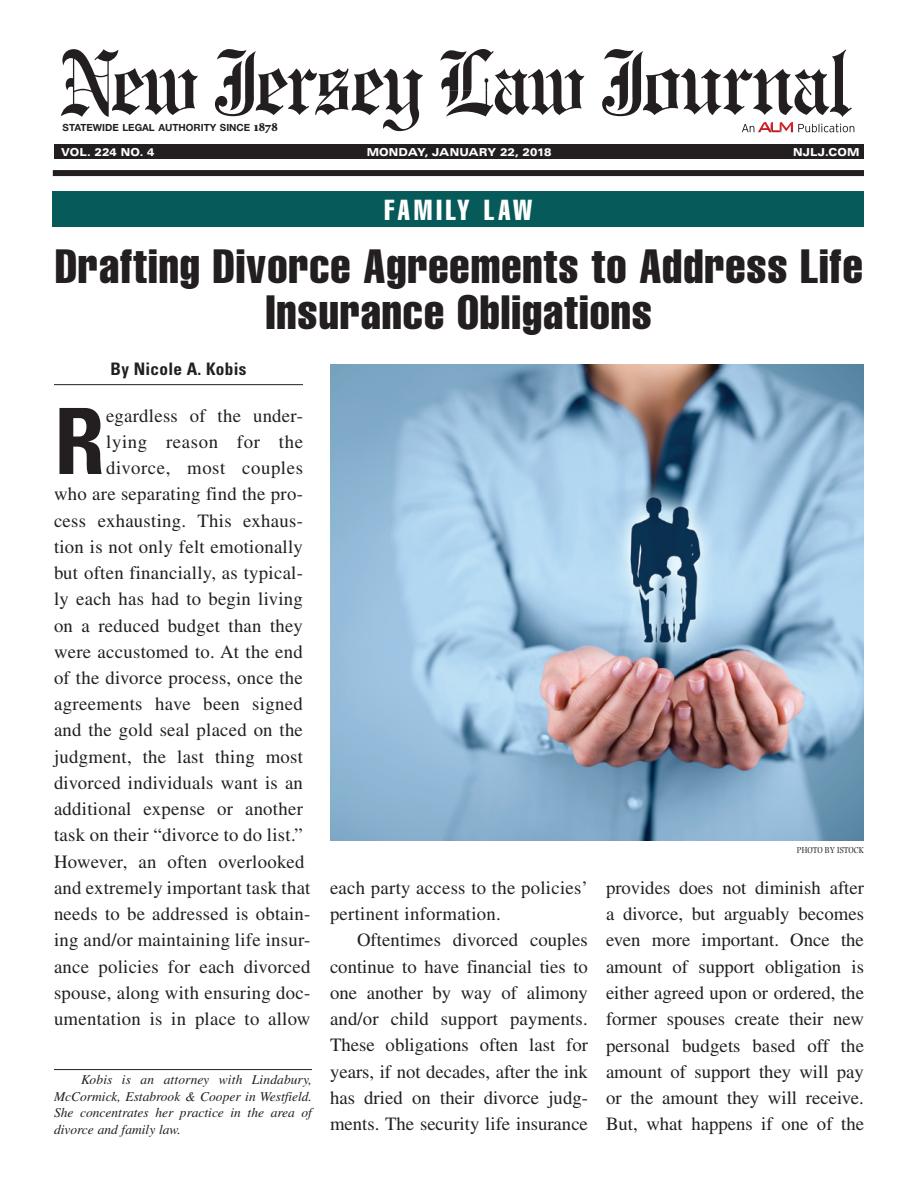
<style>
.page{position:relative;width:918px;height:1188px;background:#fff}
.page>*{position:absolute;margin:0;border:0;box-sizing:border-box;transform-origin:0 0}
.t1{font:700 condensed 91.5px "Univers LT Std";color:#231f20}
.t2{font:47.25px/46.5px "Helvetica LT Std Comp";letter-spacing:.02em;color:#231f20;text-align:center}
.t3{font:28.5px "Helvetica LT Std Comp";letter-spacing:.15em;color:#fff;scale:.95 1}
.t4{font:18.75px/26.2px "Times LT Std";letter-spacing:.015em;color:#231f20;text-align:justify}
.t5{font:18.75px "Times LT Std";letter-spacing:.035em;color:#231f20}
.t6{font:700 condensed 17.25px "Univers LT Std";letter-spacing:.015em;color:#231f20}
.t7{font:italic 13.5px/16.5px "Times LT Std";color:#231f20;text-align:justify}
.t8{font:900 expanded 10.95px "Univers LT Std";letter-spacing:-.015em;color:#fff;scale:.9 1}
.t9{font:900 expanded 10.95px "Univers LT Std";letter-spacing:.01em;color:#fff;scale:.9 1}
.t10{font:700 9.9px "Helvetica Neue LT Std";color:#231f20}
.t11{font:9px "Photina MT Std";letter-spacing:.01em;color:#231f20;scale:.9 1}
.s1{font-family:"Minion Std";font-weight:900;font-size:13.2px}
</style>
<div class="page">
<div style="left:53px;top:170px;width:811px;height:6px;background:#231f20"></div>
<div style="left:54px;top:144px;width:810px;height:15px;background:#231f20"></div>
<svg style="left:61px;top:49px;width:137px;height:68px"></svg>
<svg style="left:215px;top:49px;width:208px;height:82px"></svg>
<svg style="left:440px;top:49px;width:144px;height:68px"></svg>
<svg style="left:602px;top:49px;width:252px;height:83px"></svg>
<div style="left:53px;top:192px;width:811px;height:35px;background:#065b5a"></div>
<hr style="left:54px;top:384px;width:249px;height:1px;background:#231f20">
<hr style="left:54px;top:1069px;width:258px;height:1px;background:#231f20">
<img style="left:330px;top:364px;width:534px;height:477px">
<p class="t10" style="left:63px;top:122px;width:217px">STATEWIDE LEGAL AUTHORITY SINCE <span class="s1">1878</span></p>
<p class="t9" style="left:61px;top:146px;width:105px">VOL. 224 NO. 4</p>
<p class="t8" style="left:367px;top:146px;width:207px">MON DAY, JAN UARY 22, 2018</p>
<p class="t9" style="left:793px;top:146px;width:10px">NJLJ</p>
<p class="t9" style="left:825px;top:146px;width:40px">.COM</p>
<h3 class="t3" style="left:385px;top:191px;width:157px">Family Law</h3>
<h2 class="t2" style="left:55px;top:242px;width:809px">Drafting Divorce Agreements to Address Life<br>Insurance Obligations</h2>
<p class="t6" style="left:111px;top:359px;width:137px">By Nicole A. Kobis</p>
<h1 class="t1" style="left:54px;top:385px;width:52px">R</h1>
<p class="t4" style="left:106px;top:402px;width:198px">egardless of the under-</p>
<p class="t5" style="left:106px;top:431px;width:198px">lying reason for the</p>
<p class="t4" style="left:106px;top:454px;width:198px">divorce, most couples</p>
<p class="t4" style="left:54px;top:481px;width:251px">who are separating find the pro-</p>
<p class="t4" style="left:54px;top:507px;width:250px">cess exhausting. This exhaus-</p>
<p class="t4" style="left:54px;top:533px;width:251px">tion is not only felt emotionally</p>
<p class="t4" style="left:54px;top:559px;width:251px">but often financially, as typical-</p>
<p class="t4" style="left:54px;top:586px;width:250px">ly each has had to begin living</p>
<p class="t4" style="left:54px;top:612px;width:251px">on a reduced budget than they</p>
<p class="t4" style="left:54px;top:638px;width:250px">were accustomed to. At the end</p>
<p class="t4" style="left:54px;top:664px;width:250px">of the divorce process, once the</p>
<p class="t4" style="left:54px;top:691px;width:250px">agreements have been signed</p>
<p class="t4" style="left:54px;top:717px;width:250px">and the gold seal placed on the</p>
<p class="t4" style="left:54px;top:743px;width:251px">judgment, the last thing most</p>
<p class="t4" style="left:54px;top:769px;width:251px">divorced individuals want is an</p>
<p class="t4" style="left:54px;top:796px;width:250px">additional expense or another</p>
<p class="t4" style="left:54px;top:822px;width:250px">task on their “divorce to do list.”</p>
<p class="t4" style="left:54px;top:848px;width:252px">However, an often overlooked</p>
<p class="t4" style="left:54px;top:874px;width:258px">and extremely important task that</p>
<p class="t4" style="left:54px;top:901px;width:258px">needs to be addressed is obtain-</p>
<p class="t4" style="left:54px;top:927px;width:258px">ing and/or maintaining life insur-</p>
<p class="t4" style="left:54px;top:953px;width:258px">ance policies for each divorced</p>
<p class="t4" style="left:54px;top:979px;width:258px">spouse, along with ensuring doc-</p>
<p class="t4" style="left:54px;top:1006px;width:258px">umentation is in place to allow</p>
<p class="t7" style="left:54px;top:1071px;width:260px;text-indent:27px">Kobis is an attorney with Lindabury, McCormick, Estabrook &amp; Cooper in Westfield.<br>She concentrates her practice in the area of divorce and family law.</p>
<p class="t4" style="left:330px;top:874px;width:260px">each party access to the policies’ pertinent information.</p>
<p class="t4" style="left:330px;top:927px;width:260px;text-indent:27px">Oftentimes divorced couples continue to have financial ties to one another by way of alimony and/or child support payments.<br>These obligations often last for years, if not decades, after the ink has dried on their divorce judg&shy;ments. The security life insurance</p>
<p class="t11" style="left:797px;top:845px;width:76px">PHOTO BY ISTOCK</p>
<p class="t4" style="left:606px;top:874px;width:260px">provides does not diminish after a divorce, but arguably becomes even more important. Once the amount of support obligation is either agreed upon or ordered, the former spouses create their new personal budgets based off the amount of support they will pay or the amount they will receive.<br>But, what happens if one of the</p>
</div>
